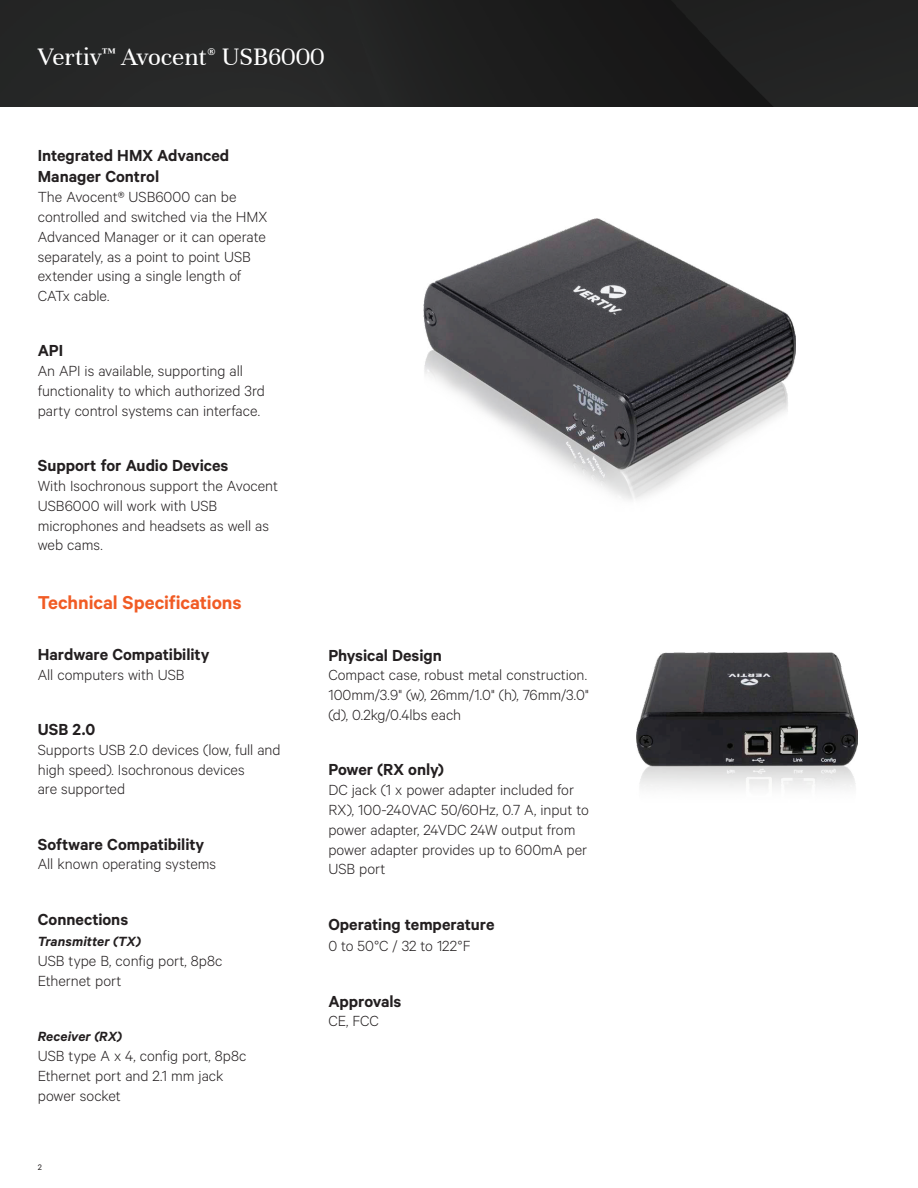
<style>
.page{position:relative;width:918px;height:1188px;background:#fff}
.page>*{position:absolute;margin:0;border:0;box-sizing:border-box;transform-origin:0 0}
.t1{font:27px "Unna";color:#fff}
.t2{font:600 21px "Calibre";color:#f15b24}
.t3{font:600 18px/21.6px "Calibre";letter-spacing:-.005em;color:#231f20}
.t4{font:300 16.5px/19.8px "Calibre";color:#231f20}
.t5{font:italic 600 15px "Calibre";letter-spacing:.005em;color:#231f20}
.t6{font:9px "Calibre";color:#231f20}
</style>
<div class="page">
<img style="left:0;top:0;width:918px;height:106px">
<img style="left:424px;top:218px;width:371px;height:282px">
<img style="left:636px;top:652px;width:221px;height:137px">
<h1 class="t1" style="left:38px;top:42px;width:289px">Vertiv<sup>™</sup> Avocent<sup>®</sup> USB6000</h1>
<p class="t3" style="left:38px;top:144px;width:193px">Integrated HMX Advanced<br>Manager Control</p>
<p class="t4" style="left:38px;top:186px;width:231px">The Avocent® USB6000 can be controlled and switched via the HMX<br>Advanced Manager or it can operate separately, as a point to point USB extender using a single length of<br>CATx cable.</p>
<p class="t3" style="left:38px;top:340px;width:27px">API</p>
<p class="t4" style="left:38px;top:361px;width:229px">An API is available, supporting all functionality to which authorized 3rd party control systems can interface.</p>
<p class="t3" style="left:38px;top:454px;width:192px">Support for Audio Devices</p>
<p class="t4" style="left:38px;top:475px;width:242px">With Isochronous support the Avocent<br>USB6000 will work with USB microphones and headsets as well as web cams.</p>
<p class="t2" style="left:38px;top:590px;width:205px">Technical Specifications</p>
<p class="t3" style="left:38px;top:643px;width:173px">Hardware Compatibility</p>
<p class="t4" style="left:38px;top:664px;width:148px">All computers with USB</p>
<p class="t3" style="left:38px;top:718px;width:59px">USB 2.0</p>
<p class="t4" style="left:38px;top:739px;width:244px">Supports USB 2.0 devices (low, full and high speed). Isochronous devices<br>are supported</p>
<p class="t3" style="left:38px;top:833px;width:168px">Software Compatibility</p>
<p class="t4" style="left:38px;top:854px;width:180px">All known operating systems</p>
<p class="t3" style="left:38px;top:908px;width:92px">Connections</p>
<p class="t5" style="left:38px;top:933px;width:105px">Transmitter (TX)</p>
<p class="t4" style="left:38px;top:950px;width:186px">USB type B, config port, 8p8c<br>Ethernet port</p>
<p class="t5" style="left:38px;top:1028px;width:86px">Receiver (RX)</p>
<p class="t4" style="left:38px;top:1045px;width:210px">USB type A x 4, config port, 8p8c<br>Ethernet port and 2.1 mm jack power socket</p>
<p class="t6" style="left:38px;top:1162px;width:6px">2</p>
<p class="t3" style="left:328px;top:644px;width:115px">Physical Design</p>
<p class="t4" style="left:328px;top:665px;width:262px;text-align:justify">Compact case, robust metal construction.<br>100mm/3.9" (w), 26mm/1.0" (h), 76mm/3.0" (d), 0.2kg/0.4lbs each</p>
<p class="t3" style="left:328px;top:758px;width:117px">Power (RX only)</p>
<p class="t4" style="left:328px;top:779px;width:262px">DC jack (1 x power adapter included for<br>RX), 100-240VAC 50/60Hz, 0.7 A, input to power adapter, 24VDC 24W output from power adapter provides up to 600mA per<br>USB port</p>
<p class="t3" style="left:328px;top:913px;width:168px">Operating temperature</p>
<p class="t4" style="left:328px;top:936px;width:144px">0 to 50°C / 32 to 122°F</p>
<p class="t3" style="left:328px;top:990px;width:75px">Approvals</p>
<p class="t4" style="left:328px;top:1011px;width:52px">CE, FCC</p>
</div>
